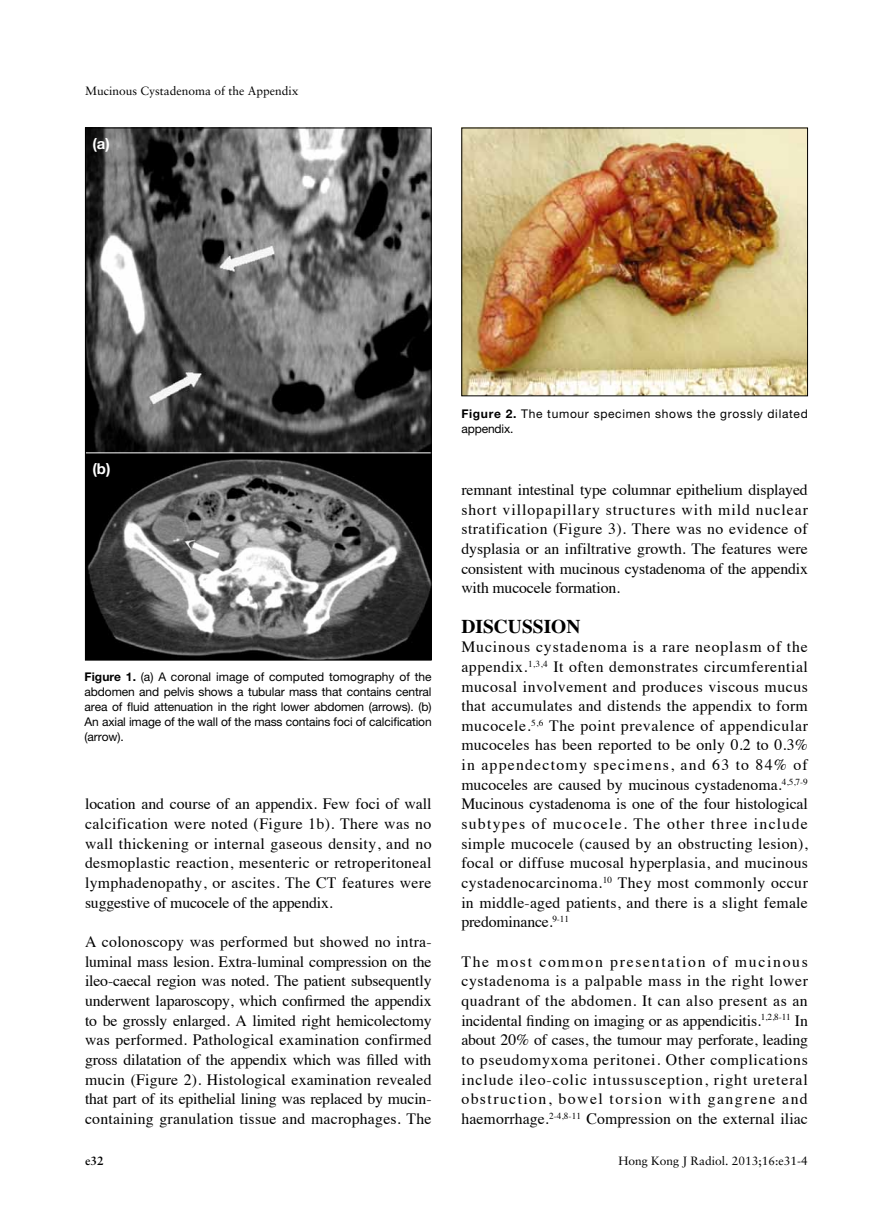
<style>
.page{position:relative;width:893px;height:1229px;background:#fff}
.page>*{position:absolute;margin:0;border:0;box-sizing:border-box;transform-origin:0 0}
.t1{font:700 19.5px "Times";color:#000}
.t2{font:15.75px/19.6px "Times";letter-spacing:.01em;color:#000;text-align:justify}
.t3{font:700 15px "Helvetica Neue";color:#fff}
.t4{font:12px/15px "Helvetica Neue";letter-spacing:-.01em;color:#000;text-align:justify}
.t5{font:12px "Sabon";color:#000}
.t6{font:12px/15px "Helvetica Neue";letter-spacing:.055em;color:#000}
.t7{font:700 12px "Sabon";color:#000}
.s1{font-weight:700}
</style>
<div class="page">
<img style="left:87px;top:130px;width:343px;height:528px">
<img style="left:463px;top:130px;width:343px;height:264px">
<div style="left:461px;top:128px;width:347px;height:268px;border:1px solid #000"></div>
<hr style="left:85px;top:452px;width:347px;height:1px;background:#fff">
<p class="t5" style="left:85px;top:84px;width:215px">Mucinous Cystadenoma of the Appendix</p>
<p class="t3" style="left:92px;top:134px;width:19px">(a)</p>
<p class="t3" style="left:92px;top:459px;width:20px">(b)</p>
<p class="t4" style="left:85px;top:669px;width:349px"><span class="s1">Figure 1.</span> (a) A coronal image of computed tomography of the abdomen and pelvis shows a tubular mass that contains central area of fluid attenuation in the right lower abdomen (arrows). (b)<br>An axial image of the wall of the mass contains foci of calcification (arrow).</p>
<p class="t2" style="left:85px;top:793px;width:348px">location and course of an appendix. Few foci of wall calcification were noted (Figure 1b). There was no wall thickening or internal gaseous density, and no desmoplastic reaction, mesenteric or retroperitoneal lymphadenopathy, or ascites. The CT features were suggestive of mucocele of the appendix.</p>
<p class="t2" style="left:85px;top:930px;width:348px">A colonoscopy was performed but showed no intra&shy;luminal mass lesion. Extra-luminal compression on the ileo-caecal region was noted. The patient subsequently underwent laparoscopy, which confirmed the appendix to be grossly enlarged. A limited right hemicolectomy was performed. Pathological examination confirmed gross dilatation of the appendix which was filled with mucin (Figure 2). Histological examination revealed that part of its epithelial lining was replaced by mucin&shy;containing granulation tissue and macrophages. The</p>
<p class="t6" style="left:461px;top:406px;width:348px"><span class="s1">Figure 2.</span> The tumour specimen shows the grossly dilated appendix.</p>
<p class="t2" style="left:461px;top:479px;width:348px">remnant intestinal type columnar epithelium displayed short villopapillary structures with mild nuclear stratification (Figure 3). There was no evidence of dysplasia or an infiltrative growth. The features were consistent with mucinous cystadenoma of the appendix with mucocele formation.</p>
<p class="t1" style="left:461px;top:607px;width:121px">DISCUSSION</p>
<p class="t2" style="left:461px;top:636px;width:348px">Mucinous cystadenoma is a rare neoplasm of the appendix.<sup>1,3,4</sup> It often demonstrates circumferential mucosal involvement and produces viscous mucus that accumulates and distends the appendix to form mucocele.<sup>5,6</sup> The point prevalence of appendicular mucoceles has been reported to be only 0.2 to 0.3% in appendectomy specimens, and 63 to 84% of mucoceles are caused by mucinous cystadenoma.<sup>4,5,7-9<br></sup>Mucinous cystadenoma is one of the four histological subtypes of mucocele. The other three include simple mucocele (caused by an obstructing lesion), focal or diffuse mucosal hyperplasia, and mucinous cystadenocarcinoma.<sup>10</sup> They most commonly occur in middle-aged patients, and there is a slight female predominance.<sup>9-11</sup></p>
<p class="t2" style="left:461px;top:950px;width:348px">The most common presentation of mucinous cystadenoma is a palpable mass in the right lower quadrant of the abdomen. It can also present as an incidental finding on imaging or as appendicitis.<sup>1,2,8-11</sup> In about 20% of cases, the tumour may perforate, leading to pseudomyxoma peritonei. Other complications include ileo-colic intussusception, right ureteral obstruction, bowel torsion with gangrene and haemorrhage.<sup>2-4,8-11</sup> Compression on the external iliac</p>
<p class="t7" style="left:85px;top:1153px;width:20px">e32</p>
<p class="t5" style="left:618px;top:1153px;width:191px">Hong Kong J Radiol. 2013;16:e31-4</p>
</div>
